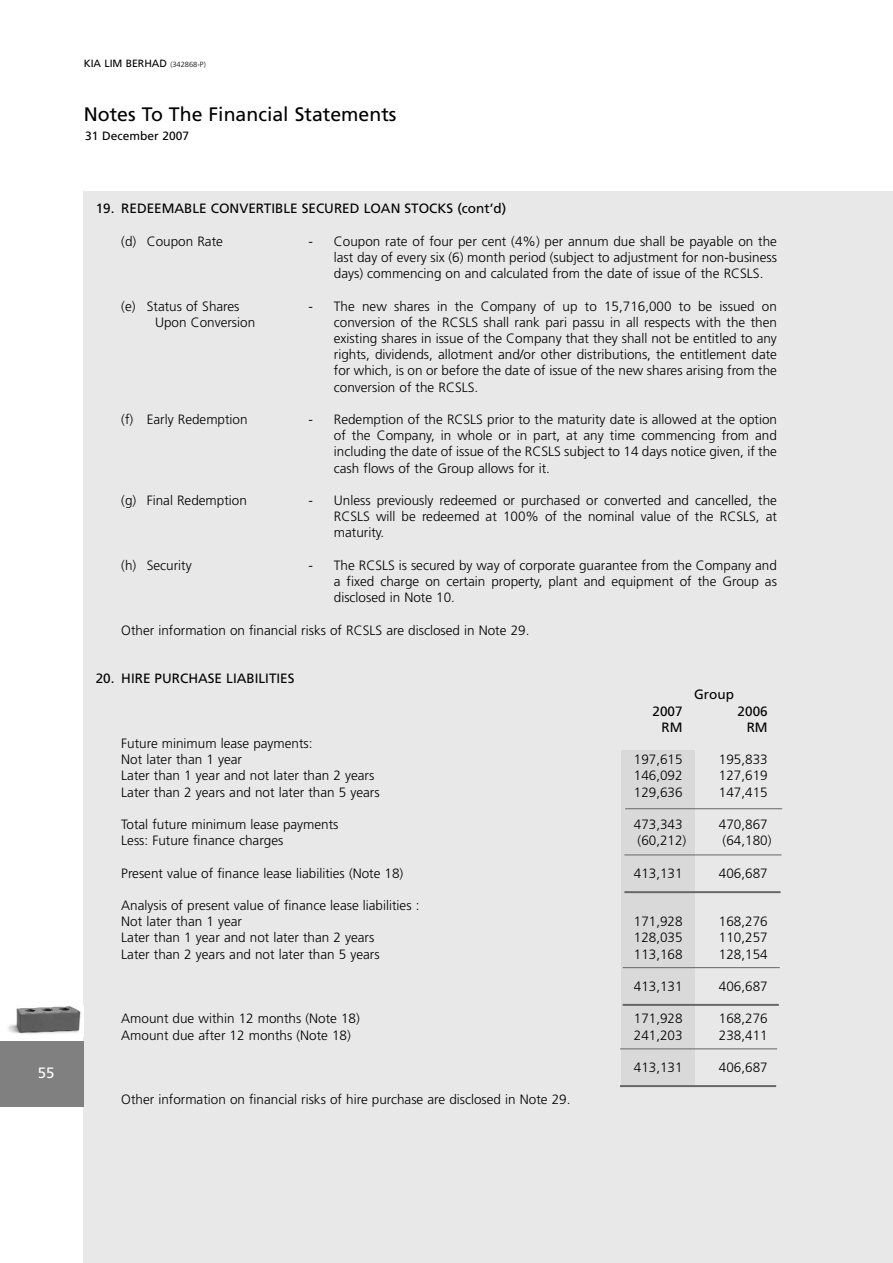
<style>
.page{position:relative;width:893px;height:1263px;background:#fff}
.page>*{position:absolute;margin:0;border:0;box-sizing:border-box;transform-origin:0 0}
.t1{font:19.5px "Frutiger";color:#000}
.t2{font:15px "Frutiger";color:#fff}
.t3{font:300 13.5px/16.2px "Frutiger";color:#000;text-align:justify}
.t4{font:13.5px "Frutiger";color:#000}
.t5{font:12px "Frutiger";color:#000}
.t6{font:10.5px "Frutiger";color:#000}
.s1{font-weight:300;font-size:7.5px}
</style>
<div class="page">
<div style="left:84px;top:191px;width:809px;height:1072px;background:#e8e8e8"></div>
<div style="left:621px;top:750px;width:74px;height:337px;background:#d9d9d9"></div>
<img style="left:8px;top:1006px;width:73px;height:28px">
<div style="left:0;top:1041px;width:84px;height:65px;background:#808080"></div>
<hr style="left:620px;top:1049px;width:157px;height:1px;background:#666">
<hr style="left:620px;top:1085px;width:156px;height:2px;background:#666">
<hr style="left:623px;top:967px;width:157px;height:1px;background:#666">
<hr style="left:623px;top:1004px;width:156px;height:2px;background:#666">
<hr style="left:624px;top:855px;width:157px;height:1px;background:#666">
<hr style="left:625px;top:808px;width:157px;height:1px;background:#666">
<hr style="left:624px;top:891px;width:156px;height:2px;background:#666">
<p class="t2" style="left:38px;top:1066px;width:18px">55</p>
<p class="t6" style="left:84px;top:59px;width:124px">KIA LIM BERHAD <span class="s1">(342868-P)</span></p>
<h1 class="t1" style="left:84px;top:105px;width:314px">Notes To The Financial Statements</h1>
<p class="t5" style="left:85px;top:131px;width:106px">31 December 2007</p>
<p class="t4" style="left:96px;top:203px;width:412px">19. REDEEMABLE CONVERTIBLE SECURED LOAN STOCKS (cont’d)</p>
<p class="t3" style="left:121px;top:234px;width:103px">(d) Coupon Rate</p>
<p class="t3" style="left:334px;top:234px;width:445px;text-indent:-26px">- Coupon rate of four per cent (4%) per annum due shall be payable on the last day of every six (6) month period (subject to adjustment for non-business days) commencing on and calculated from the date of issue of the RCSLS.</p>
<p class="t3" style="left:121px;top:298px;width:120px">(e) Status of Shares</p>
<p class="t3" style="left:308px;top:298px;width:470px">- The new shares in the Company of up to 15,716,000 to be issued on</p>
<p class="t3" style="left:155px;top:315px;width:102px">Upon Conversion</p>
<p class="t3" style="left:334px;top:315px;width:445px">conversion of the RCSLS shall rank pari passu in all respects with the then existing shares in issue of the Company that they shall not be entitled to any rights, dividends, allotment and/or other distributions, the entitlement date for which, is on or before the date of issue of the new shares arising from the conversion of the RCSLS.</p>
<p class="t3" style="left:121px;top:412px;width:128px">(f) Early Redemption</p>
<p class="t3" style="left:334px;top:412px;width:445px;text-indent:-26px">- Redemption of the RCSLS prior to the maturity date is allowed at the option of the Company, in whole or in part, at any time commencing from and including the date of issue of the RCSLS subject to 14 days notice given, if the cash flows of the Group allows for it.</p>
<p class="t3" style="left:121px;top:493px;width:127px">(g) Final Redemption</p>
<p class="t3" style="left:334px;top:493px;width:445px;text-indent:-26px">- Unless previously redeemed or purchased or converted and cancelled, the RCSLS will be redeemed at 100% of the nominal value of the RCSLS, at maturity.</p>
<p class="t3" style="left:121px;top:558px;width:72px">(h) Security</p>
<p class="t3" style="left:334px;top:558px;width:445px;text-indent:-26px">- The RCSLS is secured by way of corporate guarantee from the Company and a fixed charge on certain property, plant and equipment of the Group as disclosed in Note 10.</p>
<p class="t3" style="left:121px;top:622px;width:410px">Other information on financial risks of RCSLS are disclosed in Note 29.</p>
<p class="t4" style="left:96px;top:673px;width:200px">20. HIRE PURCHASE LIABILITIES</p>
<p class="t4" style="left:694px;top:689px;width:41px">Group</p>
<p class="t4" style="left:652px;top:705px;width:32px">2007</p>
<p class="t4" style="left:738px;top:705px;width:32px">2006</p>
<p class="t4" style="left:662px;top:721px;width:22px">RM</p>
<p class="t4" style="left:747px;top:721px;width:22px">RM</p>
<p class="t3" style="left:121px;top:736px;width:193px">Future minimum lease payments:<br>Not later than 1 year</p>
<p class="t3" style="left:634px;top:752px;width:50px">197,615</p>
<p class="t3" style="left:719px;top:752px;width:50px">195,833</p>
<p class="t3" style="left:121px;top:768px;width:255px">Later than 1 year and not later than 2 years</p>
<p class="t3" style="left:634px;top:768px;width:50px">146,092</p>
<p class="t3" style="left:719px;top:768px;width:50px">127,619</p>
<p class="t3" style="left:121px;top:784px;width:260px">Later than 2 years and not later than 5 years</p>
<p class="t3" style="left:634px;top:784px;width:50px">129,636</p>
<p class="t3" style="left:719px;top:784px;width:50px">147,415</p>
<p class="t3" style="left:121px;top:817px;width:219px">Total future minimum lease payments</p>
<p class="t3" style="left:634px;top:817px;width:50px">473,343</p>
<p class="t3" style="left:719px;top:817px;width:50px">470,867</p>
<p class="t3" style="left:121px;top:833px;width:164px">Less: Future finance charges</p>
<p class="t3" style="left:637px;top:833px;width:50px">(60,212)</p>
<p class="t3" style="left:723px;top:833px;width:50px">(64,180)</p>
<p class="t3" style="left:121px;top:865px;width:284px">Present value of finance lease liabilities (Note 18)</p>
<p class="t3" style="left:634px;top:865px;width:50px">413,131</p>
<p class="t3" style="left:719px;top:865px;width:50px">406,687</p>
<p class="t3" style="left:121px;top:898px;width:300px">Analysis of present value of finance lease liabilities :<br>Not later than 1 year</p>
<p class="t3" style="left:634px;top:914px;width:50px">171,928</p>
<p class="t3" style="left:719px;top:914px;width:50px">168,276</p>
<p class="t3" style="left:121px;top:930px;width:255px">Later than 1 year and not later than 2 years</p>
<p class="t3" style="left:634px;top:930px;width:50px">128,035</p>
<p class="t3" style="left:719px;top:930px;width:50px">110,257</p>
<p class="t3" style="left:121px;top:946px;width:260px">Later than 2 years and not later than 5 years</p>
<p class="t3" style="left:634px;top:946px;width:50px">113,168</p>
<p class="t3" style="left:719px;top:946px;width:50px">128,154</p>
<p class="t3" style="left:634px;top:979px;width:50px">413,131</p>
<p class="t3" style="left:719px;top:979px;width:50px">406,687</p>
<p class="t3" style="left:121px;top:1011px;width:240px">Amount due within 12 months (Note 18)</p>
<p class="t3" style="left:634px;top:1011px;width:50px">171,928</p>
<p class="t3" style="left:719px;top:1011px;width:50px">168,276</p>
<p class="t3" style="left:121px;top:1027px;width:231px">Amount due after 12 months (Note 18)</p>
<p class="t3" style="left:634px;top:1027px;width:50px">241,203</p>
<p class="t3" style="left:719px;top:1027px;width:50px">238,411</p>
<p class="t3" style="left:634px;top:1060px;width:50px">413,131</p>
<p class="t3" style="left:719px;top:1060px;width:50px">406,687</p>
<p class="t3" style="left:121px;top:1092px;width:451px">Other information on financial risks of hire purchase are disclosed in Note 29.</p>
</div>
